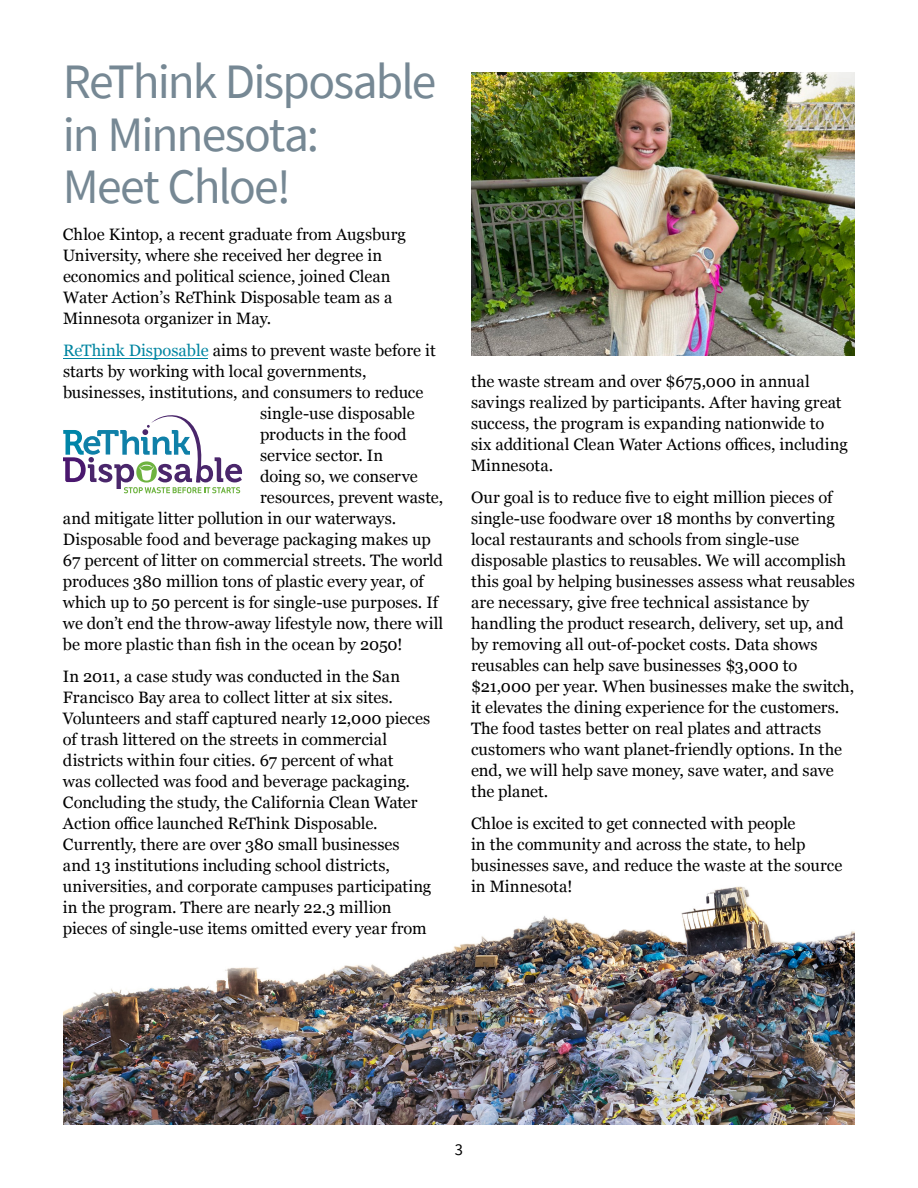
<style>
.page{position:relative;width:918px;height:1188px;background:#fff}
.page>*{position:absolute;margin:0;border:0;box-sizing:border-box;transform-origin:0 0}
._16_Head_SS{font:49.5px/52.5px "Source Sans Pro";letter-spacing:-.04em;color:#768894}
._16_News_Body_text{font:16.5px/21px "Georgia";color:#000}
._16_Head_SS-2{font:16.5px/21px "Georgia";color:#000}
.t1{font:16.5px "Source Sans Pro";color:#000}
.s1{color:#0085a1}
</style>
<div class="page">
<img style="left:63px;top:886px;width:792px;height:239px">
<img style="left:471px;top:72px;width:384px;height:284px">
<svg style="left:63px;top:415px;width:179px;height:78px"></svg>
<hr style="left:63px;top:359px;width:145px;height:1px;background:#0085a1">
<p class="_16_Head_SS" style="left:63px;top:55px;width:375px">ReThink Disposable in Minnesota:<br>Meet Chloe!</p>
<p class="_16_Head_SS-2" style="left:63px;top:224px;width:344px">Chloe Kintop, a recent graduate from Augsburg University, where she received her degree in economics and political science, joined Clean Water Action’s ReThink Disposable team as a Minnesota organizer in May.</p>
<p class="_16_Head_SS-2" style="left:63px;top:339px;width:374px"><span class="s1">ReThink Disposable</span> aims to prevent waste before it starts by working with local governments, businesses, institutions, and consumers to reduce</p>
<p class="_16_News_Body_text" style="left:260px;top:402px;width:156px">single-use disposable</p>
<p class="_16_News_Body_text" style="left:260px;top:423px;width:148px">products in the food</p>
<p class="_16_News_Body_text" style="left:260px;top:444px;width:125px">service sector. In</p>
<p class="_16_News_Body_text" style="left:260px;top:465px;width:159px">doing so, we conserve</p>
<p class="_16_News_Body_text" style="left:260px;top:486px;width:185px">resources, prevent waste,</p>
<p class="_16_News_Body_text" style="left:63px;top:507px;width:335px">and mitigate litter pollution in our waterways.</p>
<p class="_16_News_Body_text" style="left:63px;top:528px;width:369px">Disposable food and beverage packaging makes up</p>
<p class="_16_News_Body_text" style="left:63px;top:549px;width:381px">67 percent of litter on commercial streets. The world</p>
<p class="_16_News_Body_text" style="left:63px;top:570px;width:362px">produces 380 million tons of plastic every year, of</p>
<p class="_16_News_Body_text" style="left:63px;top:591px;width:377px">which up to 50 percent is for single-use purposes. If</p>
<p class="_16_News_Body_text" style="left:63px;top:612px;width:382px">we don’t end the throw-away lifestyle now, there will</p>
<p class="_16_News_Body_text" style="left:63px;top:633px;width:341px">be more plastic than fish in the ocean by 2050!</p>
<p class="_16_News_Body_text" style="left:63px;top:665px;width:370px">In 2011, a case study was conducted in the San Francisco Bay area to collect litter at six sites.<br>Volunteers and staff captured nearly 12,000 pieces of trash littered on the streets in commercial districts within four cities. 67 percent of what<br>was collected was food and beverage packaging.<br>Concluding the study, the California Clean Water Action office launched ReThink Disposable.<br>Currently, there are over 380 small businesses and 13 institutions including school districts, universities, and corporate campuses participating in the program. There are nearly 22.3 million pieces of single-use items omitted every year from</p>
<p class="_16_News_Body_text" style="left:471px;top:371px;width:378px">the waste stream and over $675,000 in annual savings realized by participants. After having great success, the program is expanding nationwide to six additional Clean Water Actions offices, including Minnesota.</p>
<p class="_16_News_Body_text" style="left:471px;top:486px;width:385px">Our goal is to reduce five to eight million pieces of single-use foodware over 18 months by converting local restaurants and schools from single-use disposable plastics to reusables. We will accomplish this goal by helping businesses assess what reusables are necessary, give free technical assistance by handling the product research, delivery, set up, and by removing all out-of-pocket costs. Data shows reusables can help save businesses $3,000 to $21,000 per year. When businesses make the switch, it elevates the dining experience for the customers.<br>The food tastes better on real plates and attracts customers who want planet-friendly options. In the end, we will help save money, save water, and save the planet.</p>
<p class="_16_News_Body_text" style="left:471px;top:812px;width:373px">Chloe is excited to get connected with people<br>in the community and across the state, to help businesses save, and reduce the waste at the source in Minnesota!</p>
<p class="t1" style="left:455px;top:1139px;width:10px">3</p>
</div>
